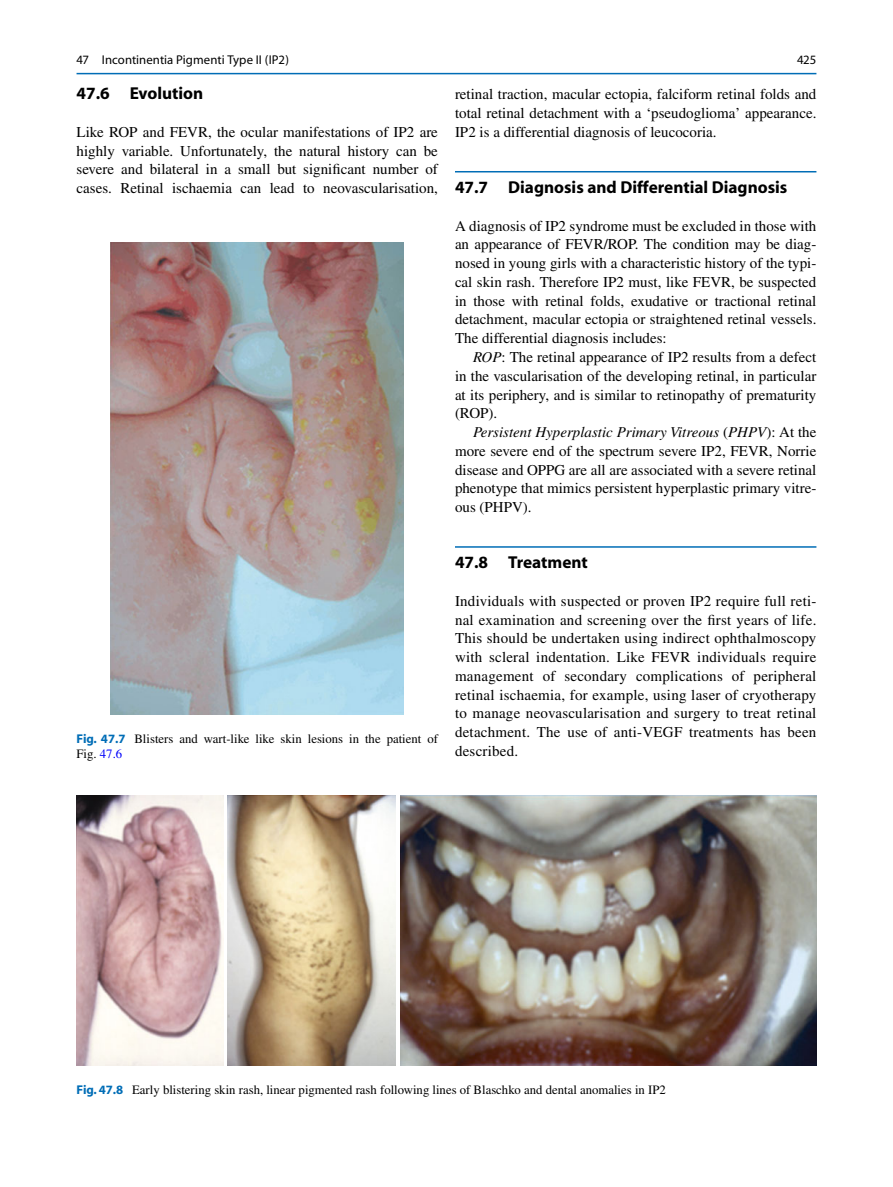
<style>
.page{position:relative;width:893px;height:1187px;background:#fff}
.page>*{position:absolute;margin:0;border:0;box-sizing:border-box;transform-origin:0 0}
.t1{font:700 17.25px "Htlnxq Myriad";color:#000}
.t2{font:15px/18.8px "Cngqtc Times";color:#000;text-align:justify}
.t3{font:italic 15px "Mmbmbj Times";color:#000}
.t4{font:12.75px/15px "Cngqtc Times";color:#000}
.t5{font:12.75px "Rlmdwc Myriad";color:#000}
.s1{font-family:"Mmbmbj Times";font-style:italic}
.s2{font-family:"Cngqtc Times";font-style:normal}
.s3{font-family:"Htlnxq Myriad";font-weight:700;color:#006db6}
.s4{color:#0000fa}
</style>
<div class="page">
<hr style="left:455px;top:171px;width:361px;height:1px;background:#006db6">
<hr style="left:455px;top:546px;width:361px;height:1px;background:#006db6">
<img style="left:77px;top:795px;width:146px;height:270px">
<img style="left:227px;top:795px;width:169px;height:270px">
<img style="left:400px;top:795px;width:416px;height:270px">
<img style="left:111px;top:243px;width:293px;height:471px">
<hr style="left:77px;top:73px;width:739px;height:1px;background:#006db6">
<p class="t5" style="left:77px;top:55px;width:214px">47 Incontinentia Pigmenti Type II (IP2)</p>
<p class="t1" style="left:77px;top:87px;width:128px">47.6 Evolution</p>
<p class="t2" style="left:77px;top:124px;width:363px">Like ROP and FEVR, the ocular manifestations of IP2 are highly variable. Unfortunately, the natural history can be severe and bilateral in a small but significant number of cases. Retinal ischaemia can lead to neovascularisation,</p>
<p class="t5" style="left:797px;top:55px;width:21px">425</p>
<p class="t2" style="left:455px;top:86px;width:363px">retinal traction, macular ectopia, falciform retinal folds and total retinal detachment with a ‘pseudoglioma’ appearance.<br>IP2 is a differential diagnosis of leucocoria.</p>
<p class="t1" style="left:455px;top:181px;width:334px">47.7 Diagnosis and Differential Diagnosis</p>
<p class="t2" style="left:455px;top:218px;width:363px">A diagnosis of IP2 syndrome must be excluded in those with an appearance of FEVR/ROP. The condition may be diag&shy;nosed in young girls with a characteristic history of the typi&shy;cal skin rash. Therefore IP2 must, like FEVR, be suspected in those with retinal folds, exudative or tractional retinal detachment, macular ectopia or straightened retinal vessels.<br>The differential diagnosis includes:</p>
<p class="t2" style="left:455px;top:349px;width:363px;text-indent:18px"><span class="s1">ROP</span> : The retinal appearance of IP2 results from a defect in the vascularisation of the developing retinal, in particular at its periphery, and is similar to retinopathy of prematurity (ROP).</p>
<p class="t3" style="left:473px;top:426px;width:345px">Persistent Hyperplastic Primary Vitreous <span class="s2">(</span> PHPV <span class="s2">): At the</span></p>
<p class="t2" style="left:455px;top:443px;width:363px">more severe end of the spectrum severe IP2, FEVR, Norrie disease and OPPG are all are associated with a severe retinal phenotype that mimics persistent hyperplastic primary vitre&shy;ous (PHPV).</p>
<p class="t4" style="left:77px;top:732px;width:363px"><span class="s3">Fig. 47.7</span> Blisters and wart-like like skin lesions in the patient of<br>Fig. <span class="s4">47.6</span></p>
<p class="t1" style="left:455px;top:556px;width:134px">47.8 Treatment</p>
<p class="t2" style="left:455px;top:593px;width:363px">Individuals with suspected or proven IP2 require full reti&shy;nal examination and screening over the first years of life.<br>This should be undertaken using indirect ophthalmoscopy with scleral indentation. Like FEVR individuals require management of secondary complications of peripheral retinal ischaemia, for example, using laser of cryotherapy to manage neovascularisation and surgery to treat retinal detachment. The use of anti-VEGF treatments has been described.</p>
<p class="t4" style="left:77px;top:1083px;width:591px"><span class="s3">Fig. 47.8</span> Early blistering skin rash, linear pigmented rash following lines of Blaschko and dental anomalies in IP2</p>
</div>
